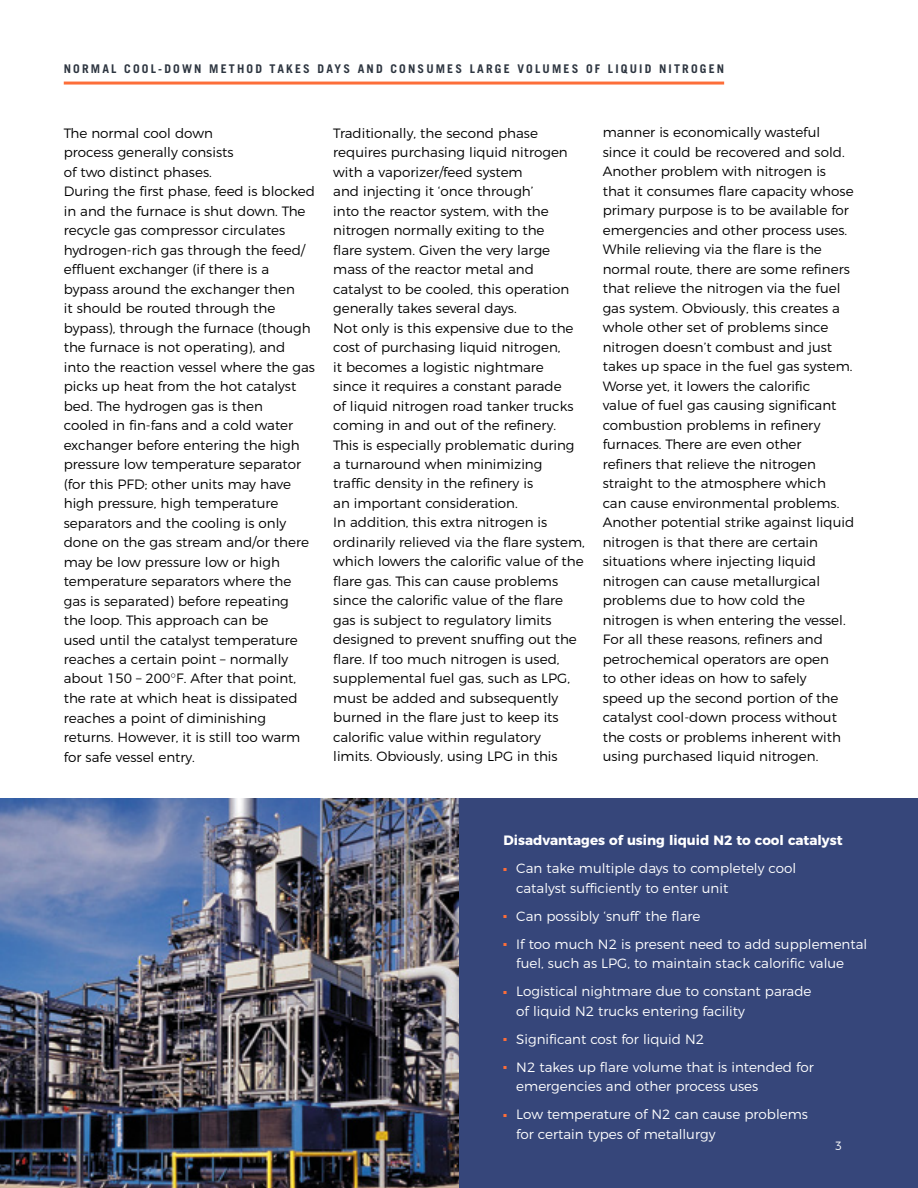
<style>
.page{position:relative;width:918px;height:1188px;background:#fff}
.page>*{position:absolute;margin:0;border:0;box-sizing:border-box;transform-origin:0 0}
.t1{font:300 13.5px/19.5px "Montserrat";color:#000}
.t2{font:300 13.5px/19.5px "Montserrat";color:#fff}
.t3{font:700 13.5px "Montserrat";color:#fff}
.t4{font:700 12px "Trade Gothic";letter-spacing:.18em;color:#2d3540}
.t5{font:300 12px "Montserrat";color:#fff}
</style>
<div class="page">
<div style="left:459px;top:799px;width:459px;height:389px;background:#36467a"></div>
<hr style="left:64px;top:82px;width:660px;height:3px;background:#fd6e39">
<img style="left:0;top:799px;width:459px;height:389px">
<p class="t4" style="left:64px;top:61px;width:662px">NORMAL COOL-DOWN METHOD TAKES DAYS AND CONSUMES LARGE VOLUMES OF LIQUID NITROGEN</p>
<p class="t1" style="left:64px;top:122px;width:253px">The normal cool down<br>process generally consists<br>of two distinct phases.<br>During the first phase, feed is blocked in and the furnace is shut down. The recycle gas compressor circulates hydrogen-rich gas through the feed/ effluent exchanger (if there is a bypass around the exchanger then<br>it should be routed through the bypass), through the furnace (though the furnace is not operating), and<br>into the reaction vessel where the gas picks up heat from the hot catalyst bed. The hydrogen gas is then<br>cooled in fin-fans and a cold water exchanger before entering the high pressure low temperature separator (for this PFD; other units may have high pressure, high temperature separators and the cooling is only done on the gas stream and/or there may be low pressure low or high temperature separators where the gas is separated) before repeating<br>the loop. This approach can be<br>used until the catalyst temperature reaches a certain point – normally about 150 – 200°F. After that point,</p>
<p class="t1" style="left:64px;top:687px;width:238px">the rate at which heat is dissipated reaches a point of diminishing returns. However, it is still too warm for safe vessel entry.</p>
<p class="t1" style="left:333px;top:122px;width:253px">Traditionally, the second phase requires purchasing liquid nitrogen with a vaporizer/feed system<br>and injecting it ‘once through’<br>into the reactor system, with the nitrogen normally exiting to the<br>flare system. Given the very large mass of the reactor metal and catalyst to be cooled, this operation generally takes several days.<br>Not only is this expensive due to the cost of purchasing liquid nitrogen,<br>it becomes a logistic nightmare<br>since it requires a constant parade<br>of liquid nitrogen road tanker trucks coming in and out of the refinery.<br>This is especially problematic during a turnaround when minimizing<br>traffic density in the refinery is<br>an important consideration.<br>In addition, this extra nitrogen is ordinarily relieved via the flare system, which lowers the calorific value of the flare gas. This can cause problems since the calorific value of the flare gas is subject to regulatory limits designed to prevent snuffing out the flare. If too much nitrogen is used, supplemental fuel gas, such as LPG, must be added and subsequently burned in the flare just to keep its calorific value within regulatory<br>limits. Obviously, using LPG in this</p>
<p class="t1" style="left:603px;top:122px;width:253px">manner is economically wasteful since it could be recovered and sold.<br>Another problem with nitrogen is that it consumes flare capacity whose primary purpose is to be available for emergencies and other process uses.<br>While relieving via the flare is the normal route, there are some refiners that relieve the nitrogen via the fuel gas system. Obviously, this creates a whole other set of problems since nitrogen doesn’t combust and just takes up space in the fuel gas system.<br>Worse yet, it lowers the calorific<br>value of fuel gas causing significant combustion problems in refinery furnaces. There are even other<br>refiners that relieve the nitrogen straight to the atmosphere which<br>can cause environmental problems.<br>Another potential strike against liquid nitrogen is that there are certain situations where injecting liquid nitrogen can cause metallurgical problems due to how cold the nitrogen is when entering the vessel.<br>For all these reasons, refiners and petrochemical operators are open<br>to other ideas on how to safely<br>speed up the second portion of the catalyst cool-down process without the costs or problems inherent with using purchased liquid nitrogen.</p>
<p class="t3" style="left:504px;top:829px;width:341px">Disadvantages of using liquid N2 to cool catalyst</p>
<p class="t2" style="left:516px;top:858px;width:281px;text-indent:-13px"><sup>■</sup> Can take multiple days to completely cool catalyst sufficiently to enter unit</p>
<p class="t2" style="left:504px;top:905px;width:199px"><sup>■</sup> Can possibly ‘snuff’ the flare</p>
<p class="t2" style="left:516px;top:933px;width:352px;text-indent:-13px"><sup>■</sup> If too much N2 is present need to add supplemental fuel, such as LPG, to maintain stack calorific value</p>
<p class="t2" style="left:516px;top:981px;width:297px;text-indent:-13px"><sup>■</sup> Logistical nightmare due to constant parade of liquid N2 trucks entering facility</p>
<p class="t2" style="left:504px;top:1028px;width:202px"><sup>■</sup> Significant cost for liquid N2</p>
<p class="t2" style="left:516px;top:1056px;width:299px;text-indent:-13px"><sup>■</sup> N2 takes up flare volume that is intended for emergencies and other process uses</p>
<p class="t2" style="left:516px;top:1104px;width:293px;text-indent:-13px"><sup>■</sup> Low temperature of N2 can cause problems for certain types of metallurgy</p>
<p class="t5" style="left:835px;top:1137px;width:8px">3</p>
</div>
